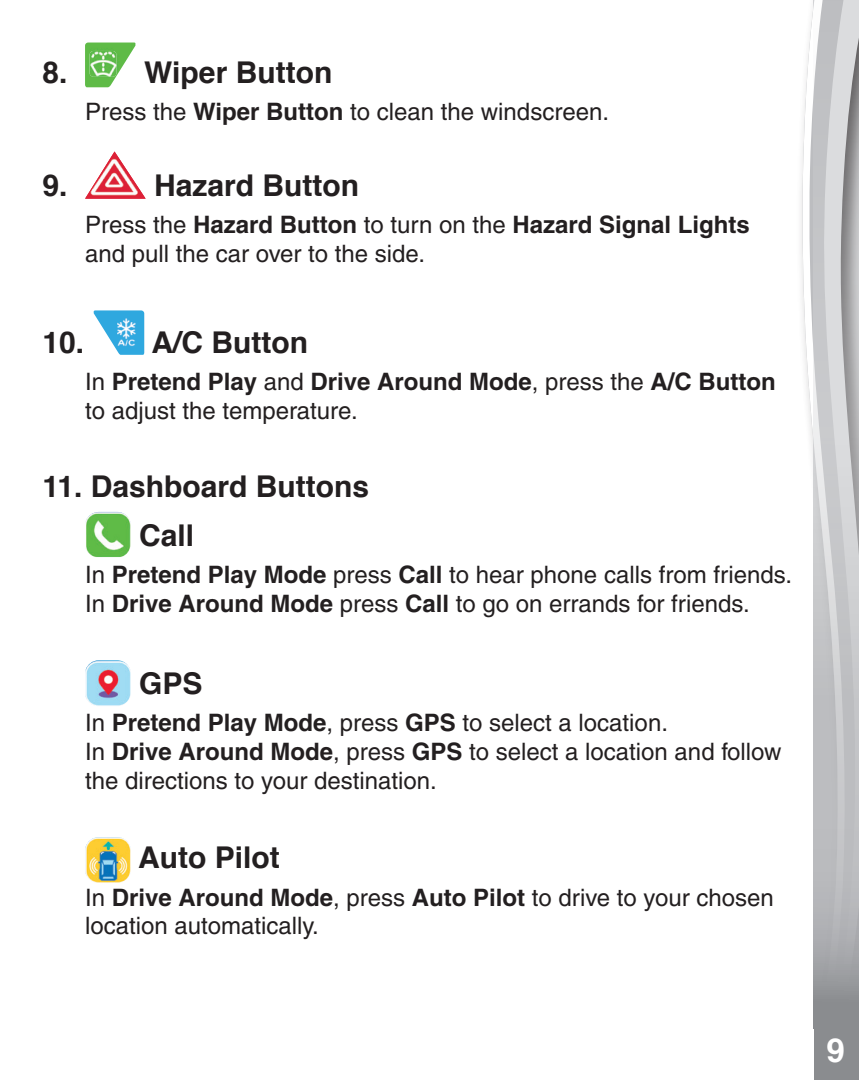
<style>
.page{position:relative;width:859px;height:1080px;background:#fff}
.page>*{position:absolute;margin:0;border:0;box-sizing:border-box;transform-origin:0 0}
.t1{font:700 33px "Helvetica";color:#fff}
.t2{font:700 30px "Helvetica";color:#231f20}
.body_text1{font:500 24px/28.8px "Helvetica";color:#231f20}
.s1{font-weight:700}
</style>
<div class="page">
<svg style="left:802px;top:0;width:12px;height:1029px"></svg>
<svg style="left:814px;top:0;width:45px;height:1080px;background:#bdbec0"></svg>
<img style="left:85px;top:43px;width:50px;height:44px">
<img style="left:90px;top:51px;width:27px;height:26px">
<img style="left:85px;top:151px;width:61px;height:48px">
<img style="left:94px;top:310px;width:50px;height:45px">
<img style="left:117px;top:314px;width:21px;height:34px">
<img style="left:86px;top:512px;width:45px;height:45px">
<img style="left:86px;top:660px;width:45px;height:46px">
<img style="left:86px;top:837px;width:45px;height:46px">
<p class="t2" style="left:43px;top:52px;width:27px">8.</p>
<p class="t2" style="left:144px;top:52px;width:190px">Wiper Button</p>
<p class="body_text1" style="left:85px;top:97px;width:525px">Press the <span class="s1">Wiper Button</span> to clean the windscreen.</p>
<p class="t2" style="left:43px;top:165px;width:27px">9.</p>
<p class="t2" style="left:154px;top:165px;width:206px">Hazard Button</p>
<p class="body_text1" style="left:85px;top:210px;width:666px">Press the <span class="s1">Hazard Button</span> to turn on the <span class="s1">Hazard Signal Lights </span>and pull the car over to the side.</p>
<p class="t2" style="left:43px;top:322px;width:267px">10. A/C Button</p>
<p class="body_text1" style="left:85px;top:367px;width:692px">In <span class="s1">Pretend Play</span> and <span class="s1">Drive Around Mode</span>, press the <span class="s1">A/C Button </span>to adjust the temperature.</p>
<p class="t2" style="left:43px;top:466px;width:328px">11. Dashboard Buttons</p>
<p class="t2" style="left:139px;top:515px;width:57px">Call</p>
<p class="body_text1" style="left:85px;top:560px;width:708px">In <span class="s1">Pretend Play Mode</span> press <span class="s1">Call</span> to hear phone calls from friends.</p>
<p class="body_text1" style="left:85px;top:589px;width:666px">In <span class="s1">Drive Around Mode</span> press <span class="s1">Call</span> to go on errands for friends.</p>
<p class="t2" style="left:139px;top:663px;width:65px">GPS</p>
<p class="body_text1" style="left:85px;top:708px;width:584px">In <span class="s1">Pretend Play Mode</span>, press <span class="s1">GPS</span> to select a location.</p>
<p class="body_text1" style="left:85px;top:737px;width:698px">In <span class="s1">Drive Around Mode</span>, press <span class="s1">GPS</span> to select a location and follow the directions to your destination.</p>
<p class="t2" style="left:138px;top:837px;width:143px">Auto Pilot</p>
<p class="body_text1" style="left:85px;top:883px;width:690px">In <span class="s1">Drive Around Mode</span>, press <span class="s1">Auto Pilot</span> to drive to your chosen location automatically.</p>
<h1 class="t1" style="left:826px;top:1028px;width:20px">9</h1>
</div>
